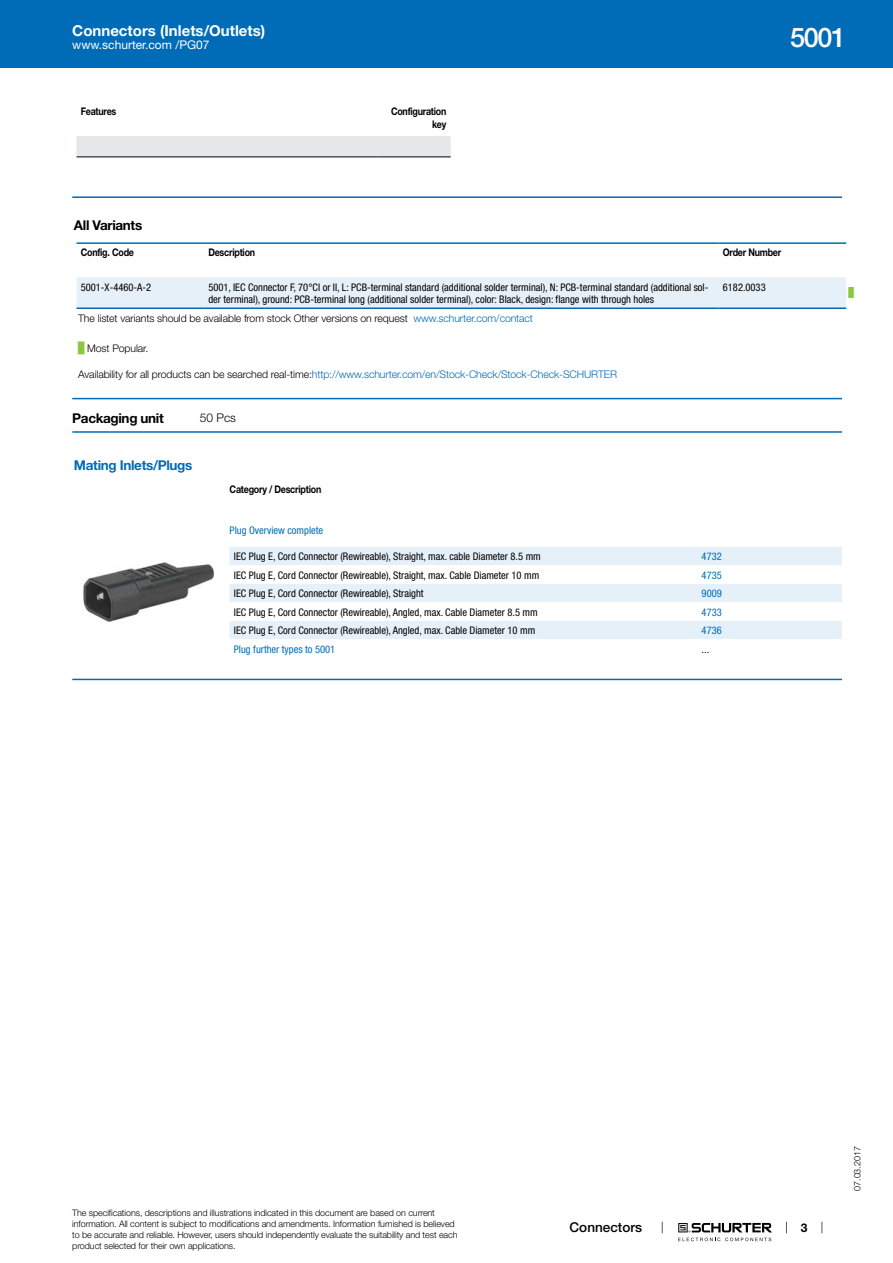
<style>
.page{position:relative;width:893px;height:1263px;background:#fff}
.page>*{position:absolute;margin:0;border:0;box-sizing:border-box;transform-origin:0 0}
.t1{font:500 27px "Helvetica Neue LT";color:#fff}
.t2{font:700 15px "Helvetica Neue LT";color:#fff}
.t3{font:700 13.5px "Helvetica Neue LT";letter-spacing:-.025em;color:#000}
.t4{font:700 13.5px "Helvetica Neue LT";letter-spacing:-.025em;color:#006bb6}
.t5{font:500 13.5px "Helvetica Neue LT";color:#000}
.t6{font:12px "Helvetica Neue LT";color:#fff}
.t7{font:300 12px "Helvetica Neue LT";color:#000}
.t8{font:700 12px "Helvetica Neue LT";color:#000}
.t9{font:condensed 10.5px/12.6px "Helvetica Neue LT";color:#000}
.t10{font:300 10.5px "Helvetica Neue LT";letter-spacing:-.01em;color:#006bb6}
.t11{font:300 10.5px "Helvetica Neue LT";letter-spacing:-.01em;color:#000}
.t12{font:700 10.5px/12.6px "Helvetica Neue LT";letter-spacing:-.025em;color:#000;text-align:right;scale:.85 1}
.t13{font:condensed 10.5px "Helvetica Neue LT";color:#006bb6}
.t14{font:300 9px/10.8px "Helvetica Neue LT";letter-spacing:-.01em;color:#000}
.t15{font:9px "Arial Unicode MS";color:#8dc63f}
.s1{color:#006bb6}
.s2{font-family:"Arial Unicode MS";font-weight:400;color:#8dc63f}
.s3{color:#000}
</style>
<div class="page">
<svg style="left:678px;top:1223px;width:94px;height:18px"></svg>
<div style="left:0;top:0;width:893px;height:68px;background:#006bb6"></div>
<div style="left:77px;top:136px;width:374px;height:21px;background:#e6e7e8"></div>
<hr style="left:77px;top:157px;width:301px;height:1px;background:#000">
<hr style="left:378px;top:157px;width:73px;height:1px;background:#000">
<hr style="left:72px;top:196px;width:770px;height:2px;background:#006bb6">
<div style="left:77px;top:277px;width:769px;height:30px;background:#e6f0f8"></div>
<hr style="left:77px;top:242px;width:127px;height:2px;background:#006bb6">
<hr style="left:204px;top:242px;width:515px;height:2px;background:#006bb6">
<hr style="left:719px;top:242px;width:127px;height:2px;background:#006bb6">
<hr style="left:77px;top:307px;width:127px;height:2px;background:#006bb6">
<hr style="left:204px;top:307px;width:515px;height:2px;background:#006bb6">
<hr style="left:719px;top:307px;width:127px;height:2px;background:#006bb6">
<hr style="left:72px;top:398px;width:770px;height:1px;background:#006bb6">
<hr style="left:72px;top:431px;width:770px;height:2px;background:#006bb6">
<img style="left:83px;top:562px;width:131px;height:60px">
<div style="left:230px;top:547px;width:612px;height:18px;background:#e6f0f8"></div>
<svg style="left:230px;top:584px;width:612px;height:55px;fill:#e6f0f8"></svg>
<hr style="left:72px;top:679px;width:770px;height:1px;background:#006bb6">
<h2 class="t2" style="left:72px;top:21px;width:195px">Connectors (Inlets/Outlets)</h2>
<p class="t6" style="left:72px;top:38px;width:139px">www.schurter.com /PG07</p>
<p class="t12" style="left:81px;top:105px;width:43px">Features</p>
<p class="t12" style="left:391px;top:105px;width:67px">Configuration key</p>
<h1 class="t1" style="left:790px;top:21px;width:57px">5001</h1>
<p class="t3" style="left:74px;top:217px;width:70px">All Variants</p>
<p class="t12" style="left:81px;top:246px;width:64px">Config. Code</p>
<p class="t12" style="left:208px;top:246px;width:57px">Description</p>
<p class="t12" style="left:723px;top:246px;width:70px">Order Number</p>
<p class="t9" style="left:81px;top:280px;width:72px">5001-X-4460-A-2</p>
<p class="t9" style="left:208px;top:280px;width:502px">5001, IEC Connector F, 70°CI or II, L: PCB-terminal standard (additional solder terminal), N: PCB-terminal standard (additional sol&shy;der terminal), ground: PCB-terminal long (additional solder terminal), color: Black, design: flange with through holes</p>
<p class="t9" style="left:723px;top:280px;width:44px">6182.0033</p>
<p class="t15" style="left:848px;top:286px;width:7px">█</p>
<p class="t11" style="left:78px;top:311px;width:456px">The listet variants should be available from stock Other versions on request <span class="s1">www.schurter.com/contact</span></p>
<p class="t11" style="left:78px;top:342px;width:72px"><span class="s2">█</span> Most Popular.</p>
<p class="t10" style="left:78px;top:368px;width:540px"><span class="s3">Availability for all products can be searched real-time:</span>http://www.schurter.com/en/Stock-Check/Stock-Check-SCHURTER</p>
<p class="t3" style="left:72px;top:409px;width:93px">Packaging unit</p>
<p class="t7" style="left:200px;top:410px;width:38px">50 Pcs</p>
<p class="t4" style="left:74px;top:456px;width:120px">Mating Inlets/Plugs</p>
<p class="t12" style="left:230px;top:482px;width:109px">Category / Description</p>
<p class="t13" style="left:230px;top:524px;width:95px">Plug Overview complete</p>
<p class="t9" style="left:234px;top:550px;width:308px">IEC Plug E, Cord Connector (Rewireable), Straight, max. cable Diameter 8.5 mm</p>
<p class="t13" style="left:702px;top:550px;width:22px">4732</p>
<p class="t9" style="left:234px;top:569px;width:307px">IEC Plug E, Cord Connector (Rewireable), Straight, max. Cable Diameter 10 mm</p>
<p class="t13" style="left:702px;top:569px;width:22px">4735</p>
<p class="t9" style="left:234px;top:587px;width:191px">IEC Plug E, Cord Connector (Rewireable), Straight</p>
<p class="t13" style="left:702px;top:587px;width:22px">9009</p>
<p class="t9" style="left:234px;top:605px;width:305px">IEC Plug E, Cord Connector (Rewireable), Angled, max. Cable Diameter 8.5 mm</p>
<p class="t13" style="left:702px;top:606px;width:22px">4733</p>
<p class="t9" style="left:234px;top:624px;width:303px">IEC Plug E, Cord Connector (Rewireable), Angled, max. Cable Diameter 10 mm</p>
<p class="t13" style="left:702px;top:624px;width:22px">4736</p>
<p class="t13" style="left:234px;top:643px;width:103px">Plug further types to 5001</p>
<p class="t9" style="left:702px;top:642px;width:9px">...</p>
<p class="t14" style="left:72px;top:1207px;width:387px">The specifications, descriptions and illustrations indicated in this document are based on current information. All content is subject to modifications and amendments. Information furnished is believed to be accurate and reliable. However, users should independently evaluate the suitability and test each product selected for their own applications.</p>
<p class="t5" style="left:570px;top:1219px;width:74px">Connectors</p>
<p class="t8" style="left:801px;top:1220px;width:8px">3</p>
<p class="t14" style="left:852px;top:1191px;width:46px;rotate:-90deg">07.03.2017</p>
</div>
